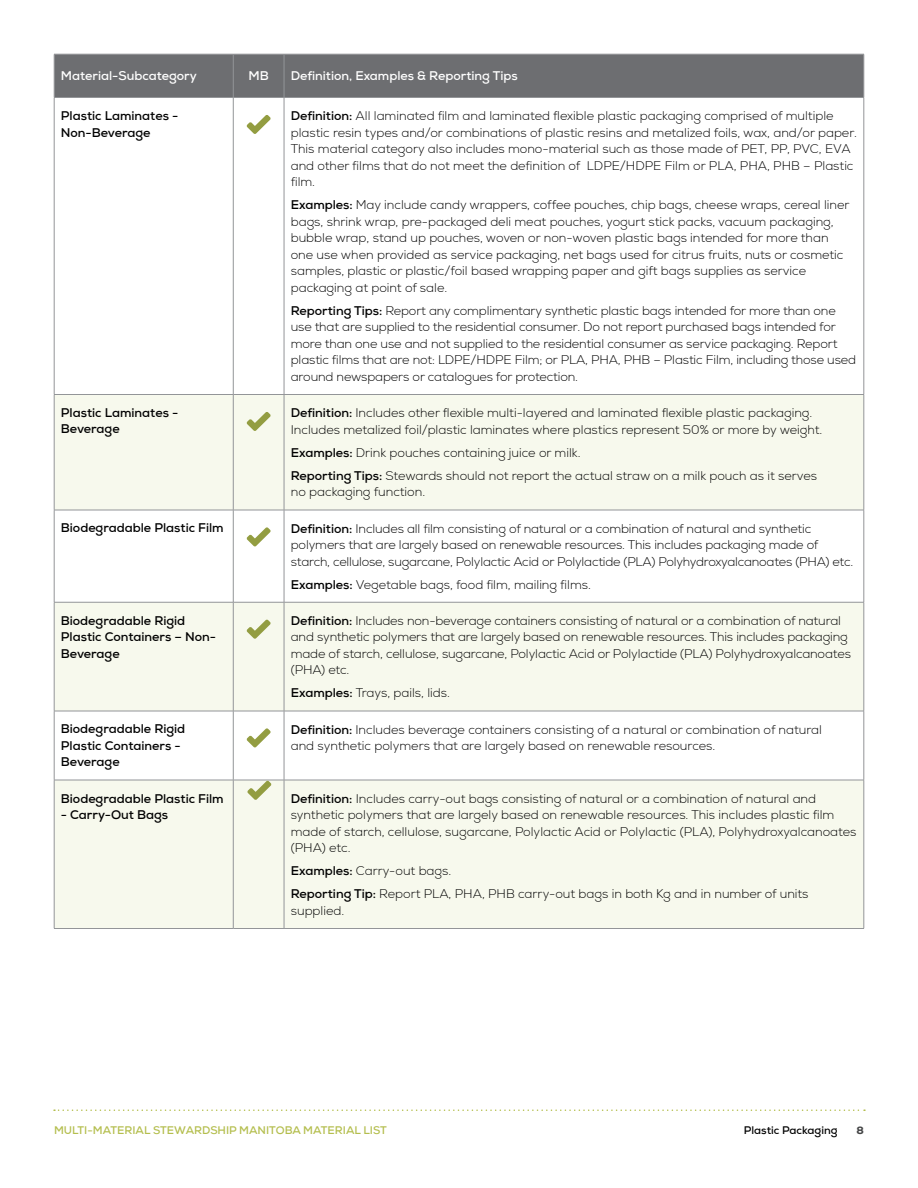
<style>
.page{position:relative;width:918px;height:1188px;background:#fff}
.page>*{position:absolute;margin:0;border:0;box-sizing:border-box;transform-origin:0 0}
.t1{font:300 12px/16.5px "Nexa";color:#000}
.t2{font:700 12px/16.5px "Nexa";color:#000}
.t3{font:700 12px "Nexa";color:#fff}
.t4{font:700 10.5px "Nexa";color:#b4be4e}
.t5{font:700 10.5px "Nexa";color:#000}
.t6{font:800 10.5px "Nexa";color:#434445}
.s1{font-weight:700}
</style>
<div class="page">
<svg style="left:54px;top:1109px;width:811px;height:2px"></svg>
<div style="left:55px;top:55px;width:809px;height:42px;background:#6d6e71"></div>
<div style="left:55px;top:395px;width:809px;height:115px;background:#f7f9ed"></div>
<div style="left:55px;top:603px;width:809px;height:108px;background:#f7f9ed"></div>
<div style="left:55px;top:781px;width:809px;height:147px;background:#f7f9ed"></div>
<hr style="left:54px;top:54px;width:179px;height:1px;background:#939598">
<hr style="left:54px;top:54px;width:1px;height:43px;background:#939598">
<hr style="left:233px;top:54px;width:51px;height:1px;background:#939598">
<hr style="left:233px;top:54px;width:1px;height:43px;background:#939598">
<hr style="left:284px;top:54px;width:580px;height:1px;background:#939598">
<hr style="left:284px;top:54px;width:1px;height:43px;background:#939598">
<hr style="left:864px;top:54px;width:1px;height:43px;background:#939598">
<hr style="left:54px;top:97px;width:179px;height:1px;background:#939598">
<hr style="left:54px;top:98px;width:1px;height:296px;background:#939598">
<hr style="left:233px;top:97px;width:51px;height:1px;background:#939598">
<hr style="left:233px;top:98px;width:1px;height:296px;background:#939598">
<hr style="left:284px;top:97px;width:580px;height:1px;background:#939598">
<hr style="left:284px;top:98px;width:1px;height:296px;background:#939598">
<hr style="left:864px;top:98px;width:1px;height:296px;background:#939598">
<hr style="left:54px;top:394px;width:179px;height:1px;background:#939598">
<hr style="left:54px;top:395px;width:1px;height:115px;background:#939598">
<hr style="left:233px;top:394px;width:51px;height:1px;background:#939598">
<hr style="left:233px;top:395px;width:1px;height:115px;background:#939598">
<hr style="left:284px;top:394px;width:580px;height:1px;background:#939598">
<hr style="left:284px;top:395px;width:1px;height:115px;background:#939598">
<hr style="left:864px;top:395px;width:1px;height:115px;background:#939598">
<hr style="left:54px;top:510px;width:179px;height:1px;background:#939598">
<hr style="left:54px;top:510px;width:1px;height:92px;background:#939598">
<hr style="left:233px;top:510px;width:51px;height:1px;background:#939598">
<hr style="left:233px;top:510px;width:1px;height:92px;background:#939598">
<hr style="left:284px;top:510px;width:580px;height:1px;background:#939598">
<hr style="left:284px;top:510px;width:1px;height:92px;background:#939598">
<hr style="left:864px;top:510px;width:1px;height:92px;background:#939598">
<hr style="left:54px;top:602px;width:179px;height:1px;background:#939598">
<hr style="left:54px;top:602px;width:1px;height:109px;background:#939598">
<hr style="left:233px;top:602px;width:51px;height:1px;background:#939598">
<hr style="left:233px;top:602px;width:1px;height:109px;background:#939598">
<hr style="left:284px;top:602px;width:580px;height:1px;background:#939598">
<hr style="left:284px;top:602px;width:1px;height:109px;background:#939598">
<hr style="left:864px;top:602px;width:1px;height:109px;background:#939598">
<hr style="left:54px;top:711px;width:179px;height:1px;background:#939598">
<hr style="left:54px;top:711px;width:1px;height:69px;background:#939598">
<hr style="left:233px;top:711px;width:51px;height:1px;background:#939598">
<hr style="left:233px;top:711px;width:1px;height:69px;background:#939598">
<hr style="left:284px;top:711px;width:580px;height:1px;background:#939598">
<hr style="left:284px;top:711px;width:1px;height:69px;background:#939598">
<hr style="left:864px;top:711px;width:1px;height:69px;background:#939598">
<hr style="left:54px;top:780px;width:179px;height:1px;background:#939598">
<hr style="left:54px;top:780px;width:1px;height:148px;background:#939598">
<hr style="left:233px;top:780px;width:51px;height:1px;background:#939598">
<hr style="left:233px;top:780px;width:1px;height:148px;background:#939598">
<hr style="left:284px;top:780px;width:580px;height:1px;background:#939598">
<hr style="left:284px;top:780px;width:1px;height:148px;background:#939598">
<hr style="left:864px;top:780px;width:1px;height:148px;background:#939598">
<hr style="left:54px;top:928px;width:179px;height:1px;background:#939598">
<hr style="left:233px;top:928px;width:51px;height:1px;background:#939598">
<hr style="left:284px;top:928px;width:580px;height:1px;background:#939598">
<svg style="left:247px;top:115px;width:24px;height:19px"></svg>
<svg style="left:247px;top:412px;width:24px;height:19px"></svg>
<svg style="left:247px;top:527px;width:24px;height:20px"></svg>
<svg style="left:247px;top:619px;width:24px;height:20px"></svg>
<svg style="left:247px;top:728px;width:24px;height:20px"></svg>
<svg style="left:247px;top:781px;width:24px;height:19px"></svg>
<p class="t3" style="left:61px;top:68px;width:137px">Material-Subcategory</p>
<p class="t3" style="left:248px;top:68px;width:22px">MB</p>
<p class="t3" style="left:291px;top:68px;width:228px">Definition, Examples &amp; Reporting Tips</p>
<p class="t2" style="left:61px;top:107px;width:119px">Plastic Laminates -<br>Non-Beverage</p>
<p class="t1" style="left:291px;top:108px;width:568px"><span class="s1">Definition:</span> All laminated film and laminated flexible plastic packaging comprised of multiple plastic resin types and/or combinations of plastic resins and metalized foils, wax, and/or paper.<br>This material category also includes mono-material such as those made of PET, PP, PVC, EVA and other films that do not meet the definition of LDPE/HDPE Film or PLA, PHA, PHB – Plastic film.</p>
<p class="t1" style="left:291px;top:197px;width:560px"><span class="s1">Examples:</span> May include candy wrappers, coffee pouches, chip bags, cheese wraps, cereal liner bags, shrink wrap, pre-packaged deli meat pouches, yogurt stick packs, vacuum packaging, bubble wrap, stand up pouches, woven or non-woven plastic bags intended for more than one use when provided as service packaging, net bags used for citrus fruits, nuts or cosmetic samples, plastic or plastic/foil based wrapping paper and gift bags supplies as service packaging at point of sale.</p>
<p class="t1" style="left:291px;top:303px;width:567px"><span class="s1">Reporting Tips:</span> Report any complimentary synthetic plastic bags intended for more than one use that are supplied to the residential consumer. Do not report purchased bags intended for more than one use and not supplied to the residential consumer as service packaging. Report plastic films that are not: LDPE/HDPE Film; or PLA, PHA, PHB – Plastic Film, including those used around newspapers or catalogues for protection.</p>
<p class="t2" style="left:61px;top:404px;width:119px">Plastic Laminates -<br>Beverage</p>
<p class="t1" style="left:291px;top:405px;width:533px"><span class="s1">Definition:</span> Includes other flexible multi-layered and laminated flexible plastic packaging.<br>Includes metalized foil/plastic laminates where plastics represent 50% or more by weight.</p>
<p class="t1" style="left:291px;top:441px;width:528px;line-height:23.2px"><span class="s1">Examples:</span> Drink pouches containing juice or milk.<br><span class="s1">Reporting Tips:</span> Stewards should not report the actual straw on a milk pouch as it serves</p>
<p class="t1" style="left:291px;top:484px;width:136px">no packaging function.</p>
<p class="t2" style="left:61px;top:520px;width:164px">Biodegradable Plastic Film</p>
<p class="t1" style="left:291px;top:520px;width:564px"><span class="s1">Definition:</span> Includes all film consisting of natural or a combination of natural and synthetic polymers that are largely based on renewable resources. This includes packaging made of starch, cellulose, sugarcane, Polylactic Acid or Polylactide (PLA) Polyhydroxyalcanoates (PHA) etc.</p>
<p class="t1" style="left:291px;top:576px;width:302px"><span class="s1">Examples:</span> Vegetable bags, food film, mailing films.</p>
<p class="t2" style="left:61px;top:612px;width:157px">Biodegradable Rigid<br>Plastic Containers – Non-<br>Beverage</p>
<p class="t1" style="left:291px;top:612px;width:562px"><span class="s1">Definition:</span> Includes non-beverage containers consisting of natural or a combination of natural and synthetic polymers that are largely based on renewable resources. This includes packaging made of starch, cellulose, sugarcane, Polylactic Acid or Polylactide (PLA) Polyhydroxyalcanoates (PHA) etc.</p>
<p class="t1" style="left:291px;top:685px;width:161px"><span class="s1">Examples:</span> Trays, pails, lids.</p>
<p class="t2" style="left:61px;top:721px;width:126px">Biodegradable Rigid<br>Plastic Containers -<br>Beverage</p>
<p class="t1" style="left:291px;top:721px;width:533px"><span class="s1">Definition:</span> Includes beverage containers consisting of a natural or combination of natural and synthetic polymers that are largely based on renewable resources.</p>
<p class="t2" style="left:61px;top:790px;width:164px">Biodegradable Plastic Film</p>
<p class="t2" style="left:61px;top:806px;width:109px">- Carry-Out Bags</p>
<p class="t1" style="left:291px;top:790px;width:567px"><span class="s1">Definition:</span> Includes carry-out bags consisting of natural or a combination of natural and synthetic polymers that are largely based on renewable resources. This includes plastic film made of starch, cellulose, sugarcane, Polylactic Acid or Polylactic (PLA), Polyhydroxyalcanoates (PHA) etc.</p>
<p class="t1" style="left:291px;top:860px;width:519px;line-height:23.2px"><span class="s1">Examples:</span> Carry-out bags.<br><span class="s1">Reporting Tip:</span> Report PLA, PHA, PHB carry-out bags in both Kg and in number of units</p>
<p class="t1" style="left:291px;top:903px;width:55px">supplied.</p>
<p class="t4" style="left:54px;top:1123px;width:334px">MULTI-MATERIAL STEWARDSHIP MANITOBA MATERIAL LIST</p>
<p class="t5" style="left:744px;top:1123px;width:95px">Plastic Packaging</p>
<p class="t6" style="left:857px;top:1124px;width:9px">8</p>
</div>
